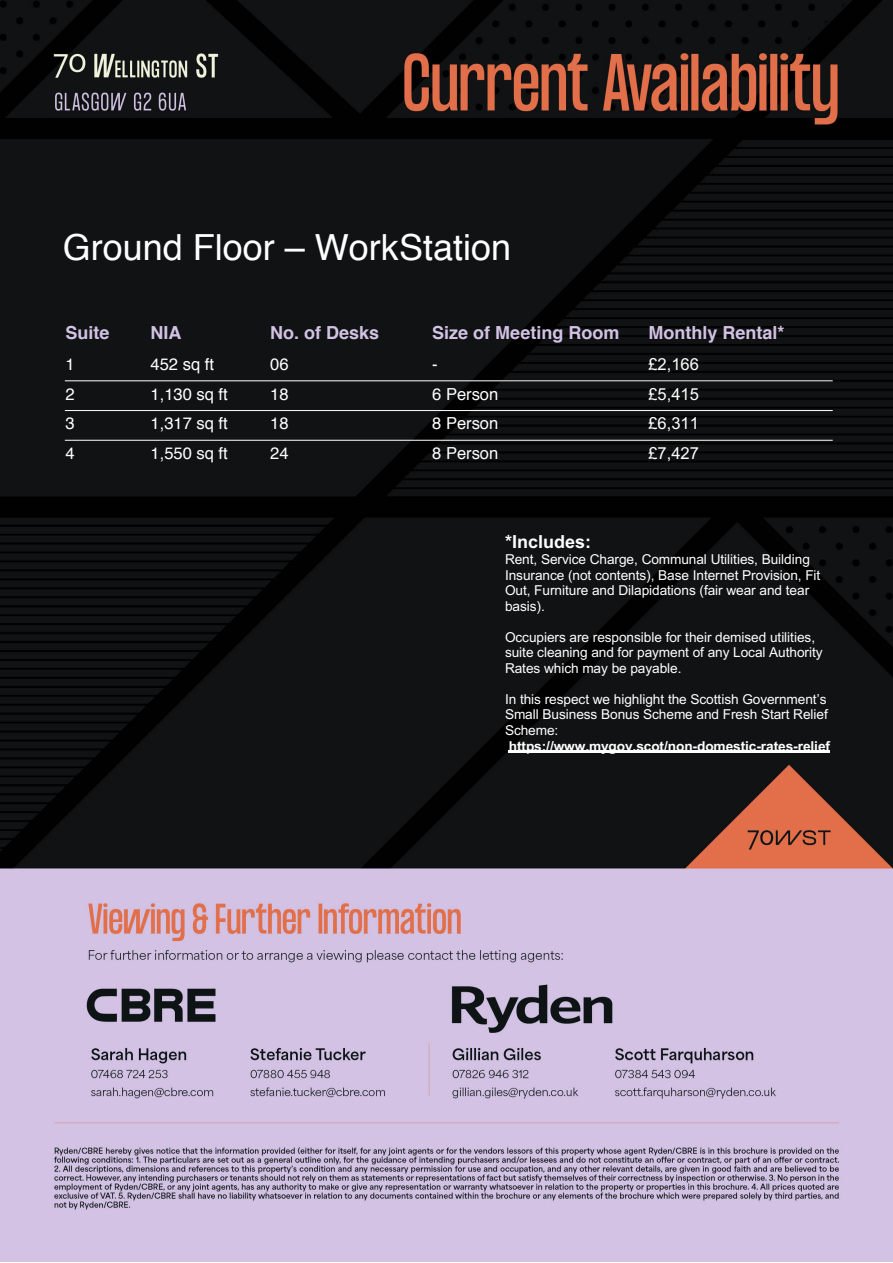
<style>
.page{position:relative;width:893px;height:1263px;background:#fff}
.page>*{position:absolute;margin:0;border:0;box-sizing:border-box;transform-origin:0 0}
.t1{font:36px "Helvetica";color:#fff}
.t2{font:700 18px "Helvetica";color:#d2c2e4}
.t3{font:700 18px "Arial";color:#fff}
.t4{font:16.5px "Helvetica";color:#fff}
.t5{font:16.5px "Arial";color:#fff}
.t6{font:13.65px/15.5px "Arial";letter-spacing:-.005em;color:#fff}
.t7{font:700 13.65px "Arial";letter-spacing:-.005em;color:#fff}
</style>
<div class="page">
<img style="left:0;top:1px;width:892px;height:1261px">
<hr style="left:65px;top:380px;width:767px;height:1px;background:#fff">
<hr style="left:65px;top:410px;width:767px;height:1px;background:#fff">
<hr style="left:65px;top:440px;width:767px;height:1px;background:#fff">
<hr style="left:508px;top:751px;width:321px;height:2px;background:#fff">
<h1 class="t1" style="left:63px;top:232px;width:450px">Ground Floor – WorkStation</h1>
<h2 class="t2" style="left:65px;top:325px;width:46px">Suite</h2>
<h2 class="t2" style="left:151px;top:325px;width:33px">NIA</h2>
<h2 class="t2" style="left:270px;top:325px;width:111px">No. of Desks</h2>
<h2 class="t2" style="left:432px;top:325px;width:188px">Size of Meeting Room</h2>
<h2 class="t2" style="left:648px;top:325px;width:137px">Monthly Rental*</h2>
<p class="t4" style="left:65px;top:357px;width:11px">1</p>
<p class="t4" style="left:151px;top:357px;width:65px">452 sq ft</p>
<p class="t4" style="left:270px;top:357px;width:20px">06</p>
<p class="t4" style="left:432px;top:357px;width:7px">-</p>
<p class="t5" style="left:648px;top:355px;width:52px">£2,166</p>
<p class="t4" style="left:65px;top:387px;width:11px">2</p>
<p class="t4" style="left:151px;top:387px;width:79px">1,130 sq ft</p>
<p class="t4" style="left:270px;top:387px;width:20px">18</p>
<p class="t4" style="left:432px;top:387px;width:68px">6 Person</p>
<p class="t5" style="left:648px;top:385px;width:52px">£5,415</p>
<p class="t4" style="left:65px;top:416px;width:11px">3</p>
<p class="t4" style="left:151px;top:416px;width:79px">1,317 sq ft</p>
<p class="t4" style="left:270px;top:416px;width:20px">18</p>
<p class="t4" style="left:432px;top:416px;width:68px">8 Person</p>
<p class="t5" style="left:648px;top:414px;width:52px">£6,311</p>
<p class="t4" style="left:65px;top:446px;width:11px">4</p>
<p class="t4" style="left:151px;top:446px;width:79px">1,550 sq ft</p>
<p class="t4" style="left:270px;top:446px;width:20px">24</p>
<p class="t4" style="left:432px;top:446px;width:68px">8 Person</p>
<p class="t5" style="left:648px;top:444px;width:52px">£7,427</p>
<h2 class="t3" style="left:505px;top:532px;width:88px">*Includes:</h2>
<p class="t6" style="left:505px;top:552px;width:317px">Rent, Service Charge, Communal Utilities, Building Insurance (not contents), Base Internet Provision, Fit Out, Furniture and Dilapidations (fair wear and tear basis).</p>
<p class="t6" style="left:505px;top:629px;width:319px">Occupiers are responsible for their demised utilities, suite cleaning and for payment of any Local Authority<br>Rates which may be payable.</p>
<p class="t6" style="left:505px;top:691px;width:324px;text-align:justify">In this respect we highlight the Scottish Government’s Small Business Bonus Scheme and Fresh Start Relief Scheme:</p>
<p class="t7" style="left:508px;top:738px;width:323px">https://www.mygov.scot/non-domestic-rates-relief</p>
</div>
